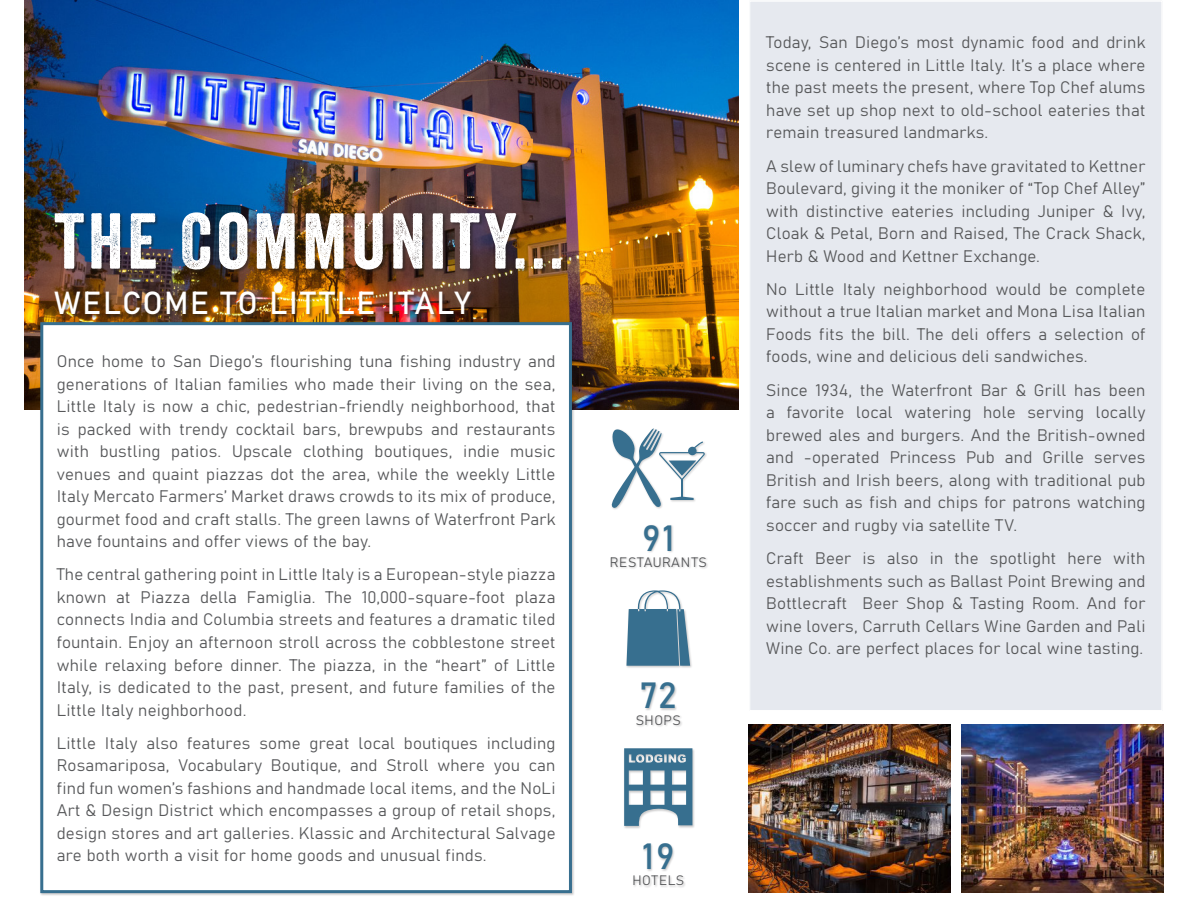
<style>
.page{position:relative;width:1188px;height:918px;background:#fff}
.page>*{position:absolute;margin:0;border:0;box-sizing:border-box;transform-origin:0 0}
.t1{font:76.5px "Veneer";letter-spacing:.05em;color:#fff}
.t2{font:36px "Bahnschrift";color:#376f8f}
.t3{font:31.5px "Bahnschrift";letter-spacing:.05em;color:#fff}
.t4{font:16.5px/22.5px "Bahnschrift";letter-spacing:.015em;color:#57585a;text-align:justify}
.t5{font:13.5px "Bahnschrift";letter-spacing:.05em;color:#57585a}
</style>
<div class="page">
<img style="left:25px;top:0;width:714px;height:410px">
<div style="left:42px;top:324px;width:528px;height:568px;background:#fff"></div>
<div style="left:40px;top:322px;width:532px;height:571px;border:3px solid #376f8f"></div>
<div style="left:752px;top:3px;width:408px;height:706px;background:#e6e9ef"></div>
<div style="left:55px;top:212px;width:510px;height:107px;background:#231f20;opacity:.5"></div>
<img style="left:749px;top:724px;width:202px;height:168px">
<img style="left:961px;top:724px;width:202px;height:168px">
<div style="left:610px;top:428px;width:99px;height:460px;background:#231f20;opacity:.25"></div>
<svg style="left:610px;top:428px;width:95px;height:81px"></svg>
<svg style="left:626px;top:590px;width:64px;height:76px"></svg>
<svg style="left:624px;top:748px;width:68px;height:78px"></svg>
<p class="t1" style="left:54px;top:194px;width:511px">THE COMMUNITY...</p>
<p class="t3" style="left:54px;top:279px;width:418px">WELCOME TO LITTLE ITALY</p>
<p class="t4" style="left:57px;top:349px;width:500px">Once home to San Diego’s flourishing tuna fishing industry and generations of Italian families who made their living on the sea, Little Italy is now a chic, pedestrian-friendly neighborhood, that is packed with trendy cocktail bars, brewpubs and restaurants with bustling patios. Upscale clothing boutiques, indie music venues and quaint piazzas dot the area, while the weekly Little Italy Mercato Farmers’ Market draws crowds to its mix of produce, gourmet food and craft stalls. The green lawns of Waterfront Park have fountains and offer views of the bay.</p>
<p class="t4" style="left:57px;top:562px;width:500px">The central gathering point in Little Italy is a European-style piazza known at Piazza della Famiglia. The 10,000-square-foot plaza connects India and Columbia streets and features a dramatic tiled fountain. Enjoy an afternoon stroll across the cobblestone street while relaxing before dinner. The piazza, in the “heart” of Little Italy, is dedicated to the past, present, and future families of the Little Italy neighborhood.</p>
<p class="t4" style="left:57px;top:731px;width:500px">Little Italy also features some great local boutiques including Rosamariposa, Vocabulary Boutique, and Stroll where you can find fun women’s fashions and handmade local items, and the NoLi Art &amp; Design District which encompasses a group of retail shops, design stores and art galleries. Klassic and Architectural Salvage are both worth a visit for home goods and unusual finds.</p>
<p class="t2" style="left:642px;top:511px;width:34px">91</p>
<p class="t5" style="left:610px;top:552px;width:99px">RESTAURANTS</p>
<p class="t2" style="left:640px;top:668px;width:39px">72</p>
<p class="t5" style="left:636px;top:710px;width:47px">SHOPS</p>
<p class="t2" style="left:642px;top:829px;width:34px">19</p>
<p class="t5" style="left:632px;top:870px;width:53px">HOTELS</p>
<p class="t4" style="left:766px;top:30px;width:381px">Today, San Diego’s most dynamic food and drink scene is centered in Little Italy. It’s a place where the past meets the present, where Top Chef alums have set up shop next to old-school eateries that remain treasured landmarks.</p>
<p class="t4" style="left:766px;top:153px;width:381px">A slew of luminary chefs have gravitated to Kettner Boulevard, giving it the moniker of “Top Chef Alley” with distinctive eateries including Juniper &amp; Ivy, Cloak &amp; Petal, Born and Raised, The Crack Shack, Herb &amp; Wood and Kettner Exchange.</p>
<p class="t4" style="left:766px;top:277px;width:381px">No Little Italy neighborhood would be complete without a true Italian market and Mona Lisa Italian Foods fits the bill. The deli offers a selection of foods, wine and delicious deli sandwiches.</p>
<p class="t4" style="left:766px;top:378px;width:381px">Since 1934, the Waterfront Bar &amp; Grill has been a favorite local watering hole serving locally brewed ales and burgers. And the British-owned and -operated Princess Pub and Grille serves British and Irish beers, along with traditional pub fare such as fish and chips for patrons watching soccer and rugby via satellite TV.</p>
<p class="t4" style="left:766px;top:546px;width:381px">Craft Beer is also in the spotlight here with establishments such as Ballast Point Brewing and Bottlecraft Beer Shop &amp; Tasting Room. And for wine lovers, Carruth Cellars Wine Garden and Pali Wine Co. are perfect places for local wine tasting.</p>
</div>
